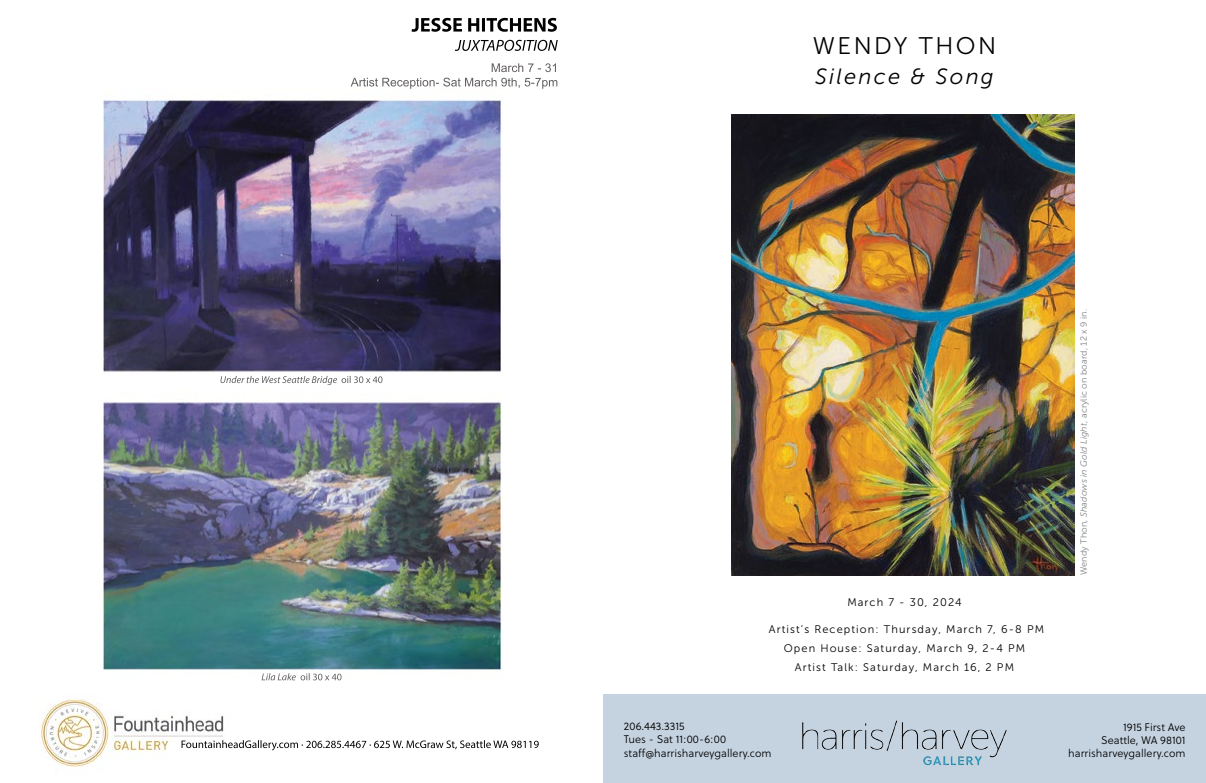
<style>
.page{position:relative;width:1206px;height:783px;background:#fff}
.page>*{position:absolute;margin:0;border:0;box-sizing:border-box;transform-origin:0 0}
.t1{font:24px "Museo Sans 300";letter-spacing:.1em;color:#000}
.t2{font:italic 22px "Museo Sans 300";letter-spacing:.1em;color:#000}
.t3{font:11px/19px "Museo Sans 300";letter-spacing:.1em;color:#000;text-align:center}
.t4{font:11px/13.2px "Soleil Lt";color:#000}
.t5{font:9px "Museo Sans 300";letter-spacing:.01em;color:#808285}
.s1{font-style:italic}
</style>
<div class="page">
<img style="left:40px;top:17px;width:518px;height:751px">
<div style="left:603px;top:694px;width:603px;height:89px;background:#c5d3e1"></div>
<img style="left:802px;top:720px;width:205px;height:46px">
<img style="left:731px;top:114px;width:344px;height:462px">
<h1 class="t1" style="left:813px;top:33px;width:185px">WENDY THON</h1>
<h2 class="t2" style="left:815px;top:65px;width:180px">Silence &amp; Song</h2>
<p class="t3" style="left:847px;top:592px;width:116px">March 7 - 30, 2024</p>
<p class="t3" style="left:769px;top:620px;width:277px">Artist’s Reception: Thursday, March 7, 6-8 PM<br>Open House: Saturday, March 9, 2-4 PM<br>Artist Talk: Saturday, March 16, 2 PM</p>
<p class="t5" style="left:1079px;top:575px;width:267px;rotate:-90deg">Wendy Thon, <span class="s1">Shadows in Gold Light</span>, acrylic on board, 12 x 9 in.</p>
<p class="t4" style="left:624px;top:720px;width:149px">206.443.3315<br>Tues - Sat 11:00-6:00 staff@harrisharveygallery.com</p>
<p class="t4" style="left:1068px;top:720px;width:119px;text-align:right">1915 First Ave<br>Seattle, WA 98101 harrisharveygallery.com</p>
</div>
